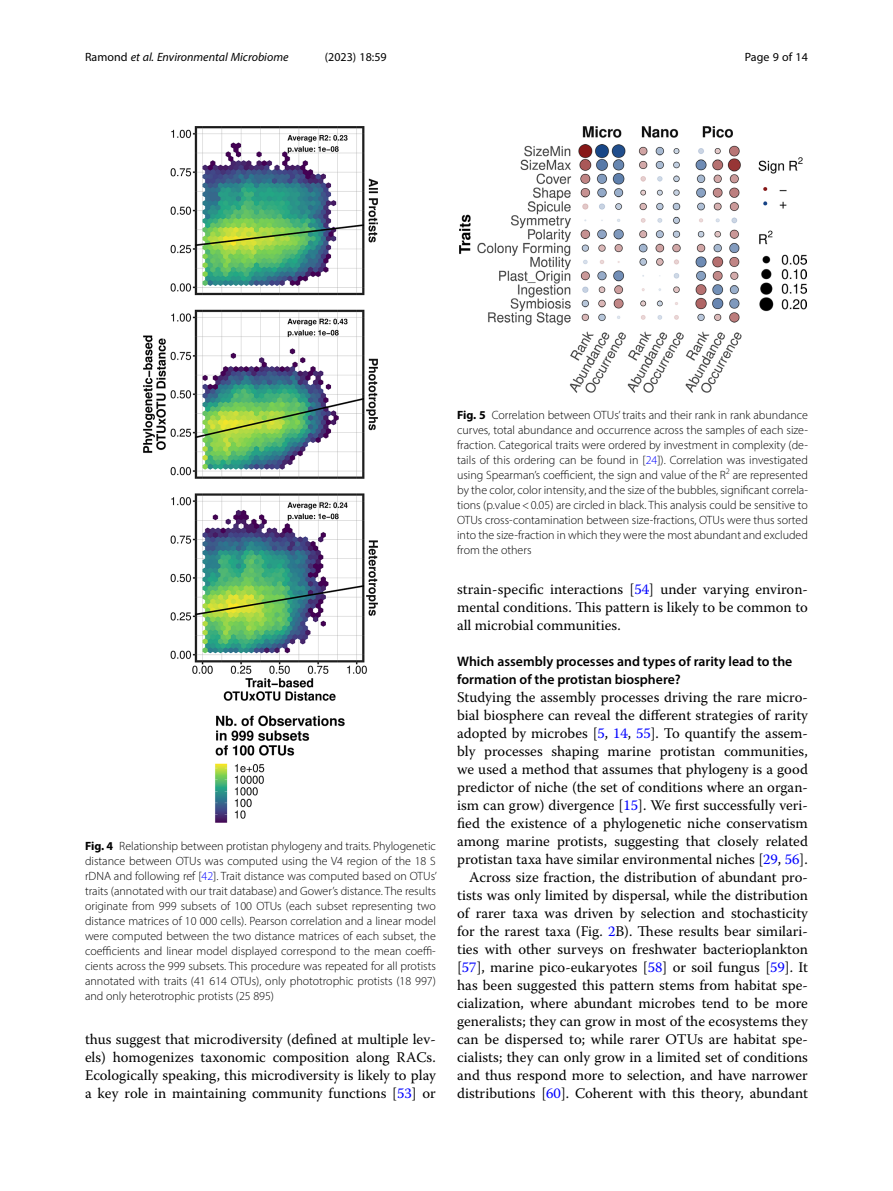
<style>
.page{position:relative;width:893px;height:1191px;background:#fff}
.page>*{position:absolute;margin:0;border:0;box-sizing:border-box;transform-origin:0 0}
.Body_Text{font:14.7px/18px "Warnock Pro";color:#000;text-align:justify}
.Body_Text_Indent{font:14.7px/18px "Warnock Pro";color:#000;text-align:justify}
.Head_2{font:600 13.8px/18px "Myriad Pro";color:#000}
.Figure_Caption{font:300 12px/15px "Myriad Pro";color:#000;text-align:justify}
.t1{font:italic 12px "Myriad Pro";color:#000}
.t2{font:12px "Myriad Pro";color:#000}
.s1{font-style:normal}
.s2{font-weight:700}
.s3{color:#00f}
</style>
<div class="page">
<img style="left:459px;top:126px;width:347px;height:266px">
<img style="left:143px;top:126px;width:234px;height:697px">
<p class="t1" style="left:85px;top:50px;width:205px"><span class="s1">Ramond</span> et al. Environmental Microbiome</p>
<p class="t2" style="left:325px;top:50px;width:63px">(2023) 18:59</p>
<p class="t2" style="left:745px;top:50px;width:65px">Page 9 of 14</p>
<p class="Figure_Caption" style="left:85px;top:838px;width:353px"><span class="s2">Fig. 4</span> Relationship between protistan phylogeny and traits. Phylogenetic distance between OTUs was computed using the V4 region of the 18 S rDNA and following ref [<span class="s3">42</span>]. Trait distance was computed based on OTUs’ traits (annotated with our trait database) and Gower’s distance. The results originate from 999 subsets of 100 OTUs (each subset representing two distance matrices of 10 000 cells). Pearson correlation and a linear model were computed between the two distance matrices of each subset, the coefficients and linear model displayed correspond to the mean coeffi&shy;cients across the 999 subsets. This procedure was repeated for all protists annotated with traits (41 614 OTUs), only phototrophic protists (18 997) and only heterotrophic protists (25 895)</p>
<p class="Body_Text" style="left:85px;top:1030px;width:352px">thus suggest that microdiversity (defined at multiple lev&shy;els) homogenizes taxonomic composition along RACs.<br>Ecologically speaking, this microdiversity is likely to play a key role in maintaining community functions [<span class="s3">53</span>] or</p>
<p class="Figure_Caption" style="left:457px;top:407px;width:352px"><span class="s2">Fig. 5</span> Correlation between OTUs’ traits and their rank in rank abundance curves, total abundance and occurrence across the samples of each size&shy;fraction. Categorical traits were ordered by investment in complexity (de&shy;tails of this ordering can be found in [<span class="s3">24</span>]). Correlation was investigated using Spearman’s coefficient, the sign and value of the R<sup>2</sup> are represented by the color, color intensity, and the size of the bubbles, significant correla&shy;tions (p.value&lt;0.05) are circled in black. This analysis could be sensitive to OTUs cross-contamination between size-fractions, OTUs were thus sorted into the size-fraction in which they were the most abundant and excluded from the others</p>
<p class="Body_Text" style="left:457px;top:580px;width:352px">strain-specific interactions [<span class="s3">54</span>] under varying environ&shy;mental conditions. This pattern is likely to be common to all microbial communities.</p>
<p class="Head_2" style="left:457px;top:652px;width:337px">Which assembly processes and types of rarity lead to the formation of the protistan biosphere?</p>
<p class="Body_Text" style="left:457px;top:688px;width:352px">Studying the assembly processes driving the rare micro&shy;bial biosphere can reveal the different strategies of rarity adopted by microbes [<span class="s3">5</span>, <span class="s3">14</span>, <span class="s3">55</span>]. To quantify the assem&shy;bly processes shaping marine protistan communities, we used a method that assumes that phylogeny is a good predictor of niche (the set of conditions where an organ&shy;ism can grow) divergence [<span class="s3">15</span>]. We first successfully veri&shy;fied the existence of a phylogenetic niche conservatism among marine protists, suggesting that closely related protistan taxa have similar environmental niches [<span class="s3">29</span>, <span class="s3">56</span>].</p>
<p class="Body_Text_Indent" style="left:457px;top:868px;width:352px;text-indent:12px">Across size fraction, the distribution of abundant pro&shy;tists was only limited by dispersal, while the distribution of rarer taxa was driven by selection and stochasticity for the rarest taxa (Fig. <span class="s3">2</span>B). These results bear similari&shy;ties with other surveys on freshwater bacterioplankton [<span class="s3">57</span>], marine pico-eukaryotes [<span class="s3">58</span>] or soil fungus [<span class="s3">59</span>]. It has been suggested this pattern stems from habitat spe&shy;cialization, where abundant microbes tend to be more generalists; they can grow in most of the ecosystems they can be dispersed to; while rarer OTUs are habitat spe&shy;cialists; they can only grow in a limited set of conditions and thus respond more to selection, and have narrower distributions [<span class="s3">60</span>]. Coherent with this theory, abundant</p>
</div>
